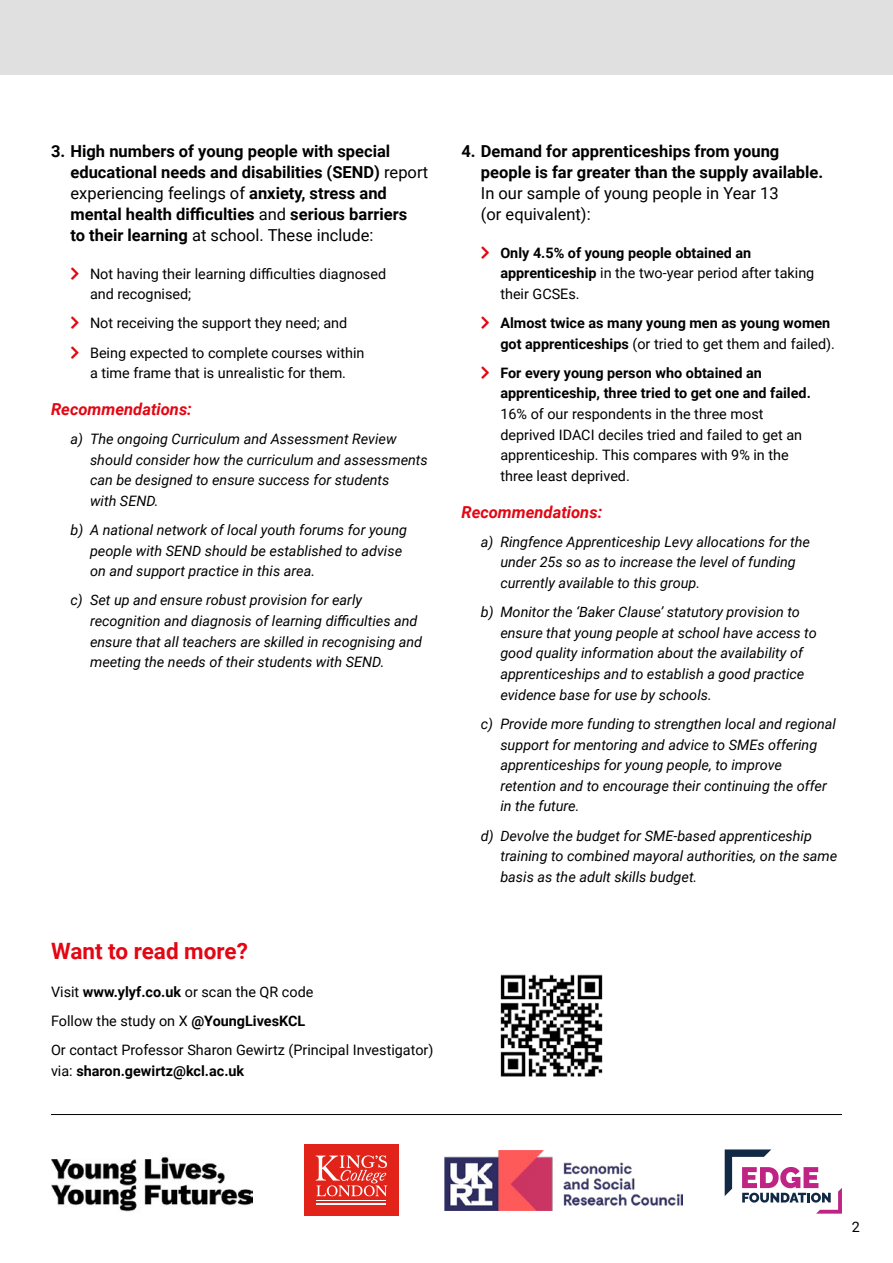
<style>
.page{position:relative;width:893px;height:1263px;background:#fff}
.page>*{position:absolute;margin:0;border:0;box-sizing:border-box;transform-origin:0 0}
.Body_text{font:700 22.5px "Roboto";color:#e30613}
.Body_text-2{font:700 16.5px/21px "Roboto";color:#000}
.Body_text-3{font:italic 700 16.5px "Roboto";color:#e30613}
.Body_text-4{font:italic 14.4px/20.7px "Roboto";color:#000}
.Body_text-5{font:14.4px/20.7px "Roboto";color:#000}
.Body_text-6{font:700 14.4px/20.7px "Roboto";color:#000}
.s1{font-weight:400}
.s2{color:#e30613}
.s3{font-weight:700}
</style>
<div class="page">
<div style="left:0;top:0;width:893px;height:74px;background:#e0e0e0"></div>
<img style="left:500px;top:974px;width:103px;height:103px">
<img style="left:51px;top:1156px;width:201px;height:56px">
<hr style="left:51px;top:1114px;width:791px;height:1px;background:#000">
<svg style="left:725px;top:1149px;width:117px;height:64px"></svg>
<img style="left:445px;top:1150px;width:237px;height:60px">
<div style="left:304px;top:1144px;width:94px;height:72px;background:#e2231a"></div>
<hr style="left:316px;top:1200px;width:70px;height:1px;background:#fff">
<hr style="left:316px;top:1203px;width:70px;height:2px;background:#fff">
<svg style="left:316px;top:1155px;width:71px;height:41px"></svg>
<p class="Body_text-2" style="left:71px;top:140px;width:359px;text-indent:-20px">3. High numbers of young people with special educational needs and disabilities (SEND) <span class="s1">report experiencing feelings of</span> anxiety, stress and mental health difficulties <span class="s1">and</span> serious barriers<br>to their learning <span class="s1">at school. These include:</span></p>
<p class="Body_text-5" style="left:90px;top:263px;width:298px;text-indent:-20px"><span class="s2">❖□■▼</span> Not having their learning difficulties diagnosed and recognised;</p>
<p class="Body_text-5" style="left:71px;top:312px;width:278px"><span class="s2">❖□■▼</span> Not receiving the support they need; and</p>
<p class="Body_text-5" style="left:71px;top:341px;width:296px;text-align:center"><span class="s2">❖□■▼</span> Being expected to complete courses within a time frame that is unrealistic for them.</p>
<p class="Body_text-3" style="left:51px;top:397px;width:142px">Recommendations:</p>
<p class="Body_text-4" style="left:90px;top:428px;width:339px;text-indent:-20px">a) The ongoing Curriculum and Assessment Review should consider how the curriculum and assessments can be designed to ensure success for students<br>with SEND.</p>
<p class="Body_text-4" style="left:90px;top:519px;width:319px;text-indent:-20px">b) A national network of local youth forums for young people with SEND should be established to advise on and support practice in this area.</p>
<p class="Body_text-4" style="left:90px;top:589px;width:334px;text-indent:-20px">c) Set up and ensure robust provision for early recognition and diagnosis of learning difficulties and ensure that all teachers are skilled in recognising and meeting the needs of their students with SEND.</p>
<p class="Body_text" style="left:51px;top:935px;width:198px">Want to read more?</p>
<p class="Body_text-5" style="left:51px;top:981px;width:264px">Visit <span class="s3">www.ylyf.co.uk</span> or scan the QR code</p>
<p class="Body_text-5" style="left:51px;top:1010px;width:256px">Follow the study on X <span class="s3">@YoungLivesKCL</span></p>
<p class="Body_text-5" style="left:51px;top:1039px;width:384px">Or contact Professor Sharon Gewirtz (Principal Investigator) via: <span class="s3">sharon.gewirtz@kcl.ac.uk</span></p>
<p class="Body_text-2" style="left:481px;top:140px;width:344px;text-indent:-20px">4. Demand for apprenticeships from young people is far greater than the supply available.<br><span class="s1">In our sample of young people in Year 13<br>(or equivalent):</span></p>
<p class="Body_text-6" style="left:500px;top:242px;width:315px;text-indent:-20px"><span class="s2">❖□■▼</span> Only 4.5% of young people obtained an apprenticeship <span class="s1">in the two-year period after taking their GCSEs.</span></p>
<p class="Body_text-6" style="left:500px;top:312px;width:336px;text-indent:-20px"><span class="s2">❖□■▼</span> Almost twice as many young men as young women got apprenticeships <span class="s1">(or tried to get them and failed).</span></p>
<p class="Body_text-5" style="left:500px;top:362px;width:312px;text-indent:-20px"><span class="s2">❖□■▼</span> <span class="s3">For every young person who obtained an apprenticeship, three tried to get one and failed.<br></span>16% of our respondents in the three most deprived IDACI deciles tried and failed to get an apprenticeship. This compares with 9% in the three least deprived.</p>
<p class="Body_text-3" style="left:461px;top:500px;width:142px">Recommendations:</p>
<p class="Body_text-4" style="left:500px;top:531px;width:311px;text-indent:-20px">a) Ringfence Apprenticeship Levy allocations for the under 25s so as to increase the level of funding currently available to this group.</p>
<p class="Body_text-4" style="left:500px;top:601px;width:318px;text-indent:-20px">b) Monitor the ‘Baker Clause’ statutory provision to ensure that young people at school have access to good quality information about the availability of apprenticeships and to establish a good practice evidence base for use by schools.</p>
<p class="Body_text-4" style="left:500px;top:713px;width:337px;text-indent:-20px">c) Provide more funding to strengthen local and regional support for mentoring and advice to SMEs offering apprenticeships for young people, to improve retention and to encourage their continuing the offer in the future.</p>
<p class="Body_text-4" style="left:500px;top:824px;width:339px;text-indent:-20px">d) Devolve the budget for SME-based apprenticeship training to combined mayoral authorities, on the same basis as the adult skills budget.</p>
<p class="Body_text-5" style="left:852px;top:1216px;width:10px">2</p>
</div>
